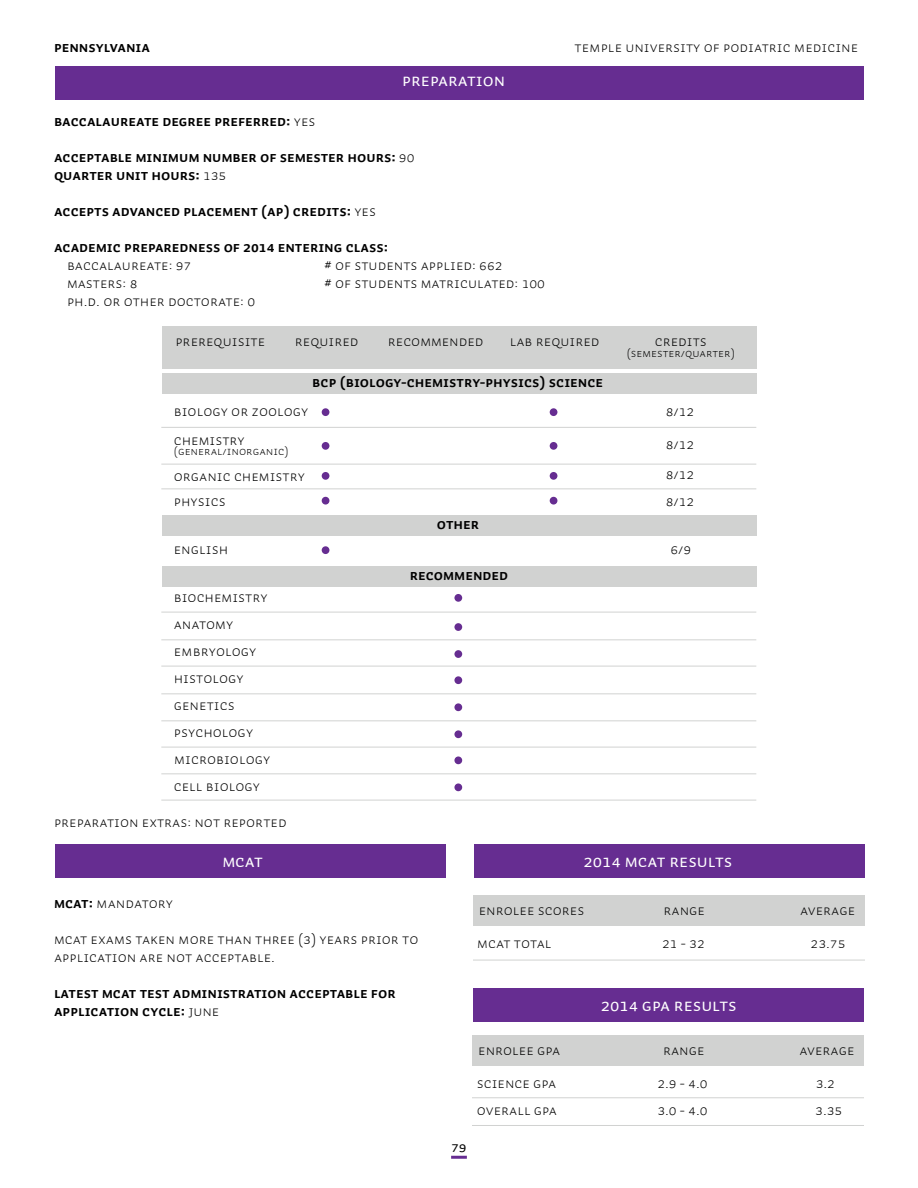
<style>
.page{position:relative;width:918px;height:1188px;background:#fff}
.page>*{position:absolute;margin:0;border:0;box-sizing:border-box;transform-origin:0 0}
.t1{font:18px "Auto 3 Regular Sm Cp";color:#fff}
.t2{font:15px/27px "Auto 3 Light Sm Cp";color:#000}
.t3{font:15px/18px "Auto 3 Bold Sm Cp";color:#000}
.t4{font:15px "Auto 3 Regular Sm Cp";color:#000}
.t5{font:12px "Auto 3 Light Sm Cp";color:#000}
.s1{font-family:"Auto 3 Light Sm Cp"}
.s2{font-family:"Auto 3 Bold Sm Cp"}
</style>
<div class="page">
<hr style="left:451px;top:1156px;width:16px;height:3px;background:#662d91">
<div style="left:55px;top:66px;width:809px;height:33px;background:#662d91"></div>
<div style="left:55px;top:844px;width:391px;height:33px;background:#662d91"></div>
<div style="left:474px;top:844px;width:391px;height:33px;background:#662d91"></div>
<div style="left:474px;top:988px;width:390px;height:33px;background:#662d91"></div>
<div style="left:162px;top:326px;width:594px;height:43px;background:#d1d2d1"></div>
<div style="left:162px;top:373px;width:594px;height:20px;background:#d1d2d1"></div>
<div style="left:162px;top:515px;width:594px;height:20px;background:#d1d2d1"></div>
<div style="left:162px;top:566px;width:594px;height:21px;background:#d1d2d1"></div>
<hr style="left:161px;top:427px;width:595px;height:1px;background:#d1d2d1">
<hr style="left:161px;top:464px;width:595px;height:1px;background:#d1d2d1">
<hr style="left:161px;top:488px;width:595px;height:1px;background:#d1d2d1">
<div style="left:322px;top:408px;width:7px;height:8px;background:#662d91;border-radius:50%"></div>
<div style="left:322px;top:442px;width:7px;height:8px;background:#662d91;border-radius:50%"></div>
<div style="left:322px;top:472px;width:7px;height:8px;background:#662d91;border-radius:50%"></div>
<div style="left:322px;top:497px;width:7px;height:8px;background:#662d91;border-radius:50%"></div>
<div style="left:322px;top:546px;width:7px;height:8px;background:#662d91;border-radius:50%"></div>
<div style="left:550px;top:408px;width:7px;height:8px;background:#662d91;border-radius:50%"></div>
<div style="left:550px;top:442px;width:7px;height:8px;background:#662d91;border-radius:50%"></div>
<div style="left:550px;top:472px;width:7px;height:8px;background:#662d91;border-radius:50%"></div>
<div style="left:550px;top:497px;width:7px;height:8px;background:#662d91;border-radius:50%"></div>
<hr style="left:161px;top:612px;width:595px;height:1px;background:#d1d2d1">
<hr style="left:161px;top:639px;width:595px;height:1px;background:#d1d2d1">
<hr style="left:161px;top:666px;width:595px;height:1px;background:#d1d2d1">
<hr style="left:161px;top:693px;width:595px;height:1px;background:#d1d2d1">
<hr style="left:161px;top:720px;width:595px;height:1px;background:#d1d2d1">
<hr style="left:161px;top:747px;width:595px;height:1px;background:#d1d2d1">
<hr style="left:161px;top:773px;width:595px;height:1px;background:#d1d2d1">
<hr style="left:161px;top:800px;width:595px;height:1px;background:#d1d2d1">
<div style="left:454px;top:594px;width:8px;height:8px;background:#662d91;border-radius:50%"></div>
<div style="left:454px;top:623px;width:8px;height:8px;background:#662d91;border-radius:50%"></div>
<div style="left:454px;top:650px;width:8px;height:8px;background:#662d91;border-radius:50%"></div>
<div style="left:454px;top:676px;width:8px;height:8px;background:#662d91;border-radius:50%"></div>
<div style="left:454px;top:703px;width:8px;height:8px;background:#662d91;border-radius:50%"></div>
<div style="left:454px;top:730px;width:8px;height:8px;background:#662d91;border-radius:50%"></div>
<div style="left:454px;top:756px;width:8px;height:8px;background:#662d91;border-radius:50%"></div>
<div style="left:454px;top:783px;width:8px;height:8px;background:#662d91;border-radius:50%"></div>
<div style="left:473px;top:895px;width:392px;height:30px;background:#d1d2d1"></div>
<hr style="left:473px;top:960px;width:392px;height:1px;background:#d1d2d1">
<div style="left:472px;top:1036px;width:392px;height:30px;background:#d1d2d1"></div>
<hr style="left:472px;top:1097px;width:392px;height:1px;background:#d1d2d1">
<hr style="left:472px;top:1125px;width:392px;height:1px;background:#d1d2d1">
<p class="t3" style="left:54px;top:38px;width:98px">pennsylvania</p>
<p class="t1" style="left:402px;top:70px;width:105px">preparation</p>
<p class="t3" style="left:54px;top:112px;width:263px">Baccalaureate degree preferred: <span class="s1">Yes</span></p>
<p class="t3" style="left:54px;top:148px;width:362px">Acceptable minimum number of semester hours: <span class="s1">90 </span>quarter unit hours: <span class="s1">135</span></p>
<p class="t3" style="left:54px;top:202px;width:324px">Accepts advanceD placement (AP) credits: <span class="s1">Yes</span></p>
<p class="t3" style="left:54px;top:238px;width:336px">Academic preparedness of 2014 entering class:</p>
<p class="t2" style="left:67px;top:251px;width:126px">Baccalaureate: 97</p>
<p class="t2" style="left:324px;top:251px;width:180px"># of students applied: 662</p>
<p class="t2" style="left:67px;top:269px;width:72px">Masters: 8</p>
<p class="t2" style="left:324px;top:269px;width:223px"># of students MATRICULATED: 100</p>
<p class="t2" style="left:67px;top:287px;width:190px">Ph.D. or other doctorate: 0</p>
<p class="t2" style="left:575px;top:34px;width:285px">temple university of podiatric medicine</p>
<p class="t2" style="left:175px;top:328px;width:91px">PREREQUISITE</p>
<p class="t2" style="left:295px;top:328px;width:65px">REQUIRED</p>
<p class="t2" style="left:388px;top:328px;width:97px">RECOMMENDED</p>
<p class="t2" style="left:510px;top:328px;width:91px">LAB REQUIRED</p>
<p class="t2" style="left:655px;top:328px;width:54px">CREDITS</p>
<p class="t5" style="left:627px;top:346px;width:110px">(SEMESTER/QUARTER)</p>
<p class="t3" style="left:312px;top:373px;width:292px">BCP (BIOLOGY-CHEMISTRY-PHYSICS) SCIENCE</p>
<p class="t2" style="left:174px;top:397px;width:136px;line-height:28.5px">Biology or zoology<br>CHEMISTRY</p>
<p class="t5" style="left:174px;top:444px;width:116px">(GENERAL/INORGANIC)</p>
<p class="t2" style="left:174px;top:463px;width:133px;line-height:25.5px">ORGANIC CHEMISTRY<br>PHYSICS</p>
<p class="t3" style="left:437px;top:515px;width:44px">OTHER</p>
<p class="t2" style="left:666px;top:398px;width:30px">8/12</p>
<p class="t2" style="left:666px;top:430px;width:30px;line-height:30px">8/12<br>8/12</p>
<p class="t2" style="left:666px;top:488px;width:30px">8/12</p>
<p class="t2" style="left:174px;top:536px;width:56px">ENGLISH</p>
<p class="t2" style="left:670px;top:536px;width:22px">6/9</p>
<p class="t2" style="left:174px;top:584px;width:98px">BIOCHEMISTRY<br>ANATOMY<br>Embryology<br>HISTOLOGY<br>Genetics<br>PSYCHOLOGY microbiology cell biology</p>
<p class="t2" style="left:54px;top:808px;width:234px">Preparation extras: not reported</p>
<p class="t3" style="left:410px;top:567px;width:100px">RECOMMENDED</p>
<p class="t1" style="left:222px;top:850px;width:42px">mcat</p>
<p class="t1" style="left:584px;top:851px;width:150px">2014 MCAT results</p>
<p class="t2" style="left:54px;top:890px;width:121px"><span class="s2">MCAT:</span> mandatory</p>
<p class="t2" style="left:54px;top:930px;width:366px;line-height:18px">MCAT exams taken more than three (3) years prior to application are not acceptable.</p>
<p class="t3" style="left:54px;top:984px;width:343px">latest mcat test administration acceptable for application cycle: <span class="s1">JUNE</span></p>
<p class="t2" style="left:477px;top:893px;width:109px;line-height:33px">ENROLEE SCORES<br>MCAT TOTAL</p>
<p class="t2" style="left:664px;top:896px;width:43px">RANGE</p>
<p class="t2" style="left:800px;top:896px;width:57px">AVERAGE</p>
<p class="t2" style="left:662px;top:929px;width:44px">21 - 32</p>
<p class="t2" style="left:811px;top:929px;width:36px">23.75</p>
<p class="t4" style="left:451px;top:1138px;width:17px">79</p>
<p class="t2" style="left:477px;top:1034px;width:85px;line-height:33px">ENROLEE GPA science GPA</p>
<p class="t2" style="left:477px;top:1097px;width:82px">overall GPA</p>
<p class="t1" style="left:601px;top:995px;width:138px">2014 gpa results</p>
<p class="t2" style="left:663px;top:1037px;width:43px">RANGE</p>
<p class="t2" style="left:799px;top:1037px;width:57px">AVERAGE</p>
<p class="t2" style="left:657px;top:1070px;width:52px">2.9 - 4.0</p>
<p class="t2" style="left:816px;top:1070px;width:21px">3.2</p>
<p class="t2" style="left:657px;top:1097px;width:52px">3.0 - 4.0</p>
<p class="t2" style="left:815px;top:1097px;width:29px">3.35</p>
</div>
